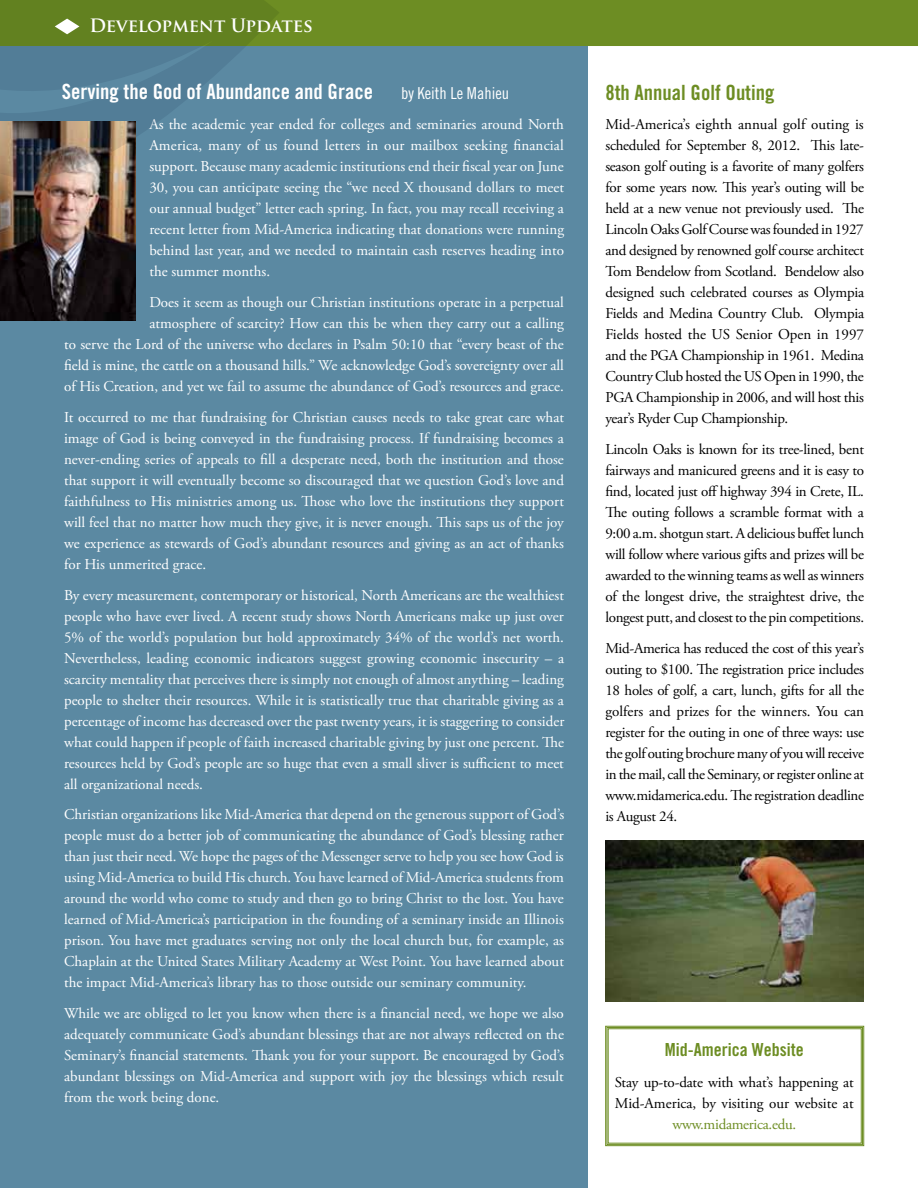
<style>
.page{position:relative;width:918px;height:1188px;background:#fff}
.page>*{position:absolute;margin:0;border:0;box-sizing:border-box;transform-origin:0 0}
.t1{font:21px "Trade Gothic LT Std Bd Cn 20";color:#fff}
.t2{font:21px "Trade Gothic LT Std Bd Cn 20";color:#6d8d23}
.t3{font:700 18px "Trajan Pro";color:#fff}
.t4{font:18px "Trade Gothic LT Std Bd Cn 20";color:#6d8d23}
.t5{font:16.5px "Trade Gothic LT Std Cn 18";color:#fff}
.t6{font:15px/21px "Adobe Garamond Pro";color:#fff;text-align:justify}
.t7{font:15px/21px "Adobe Garamond Pro";letter-spacing:-.02em;color:#000;text-align:justify}
.t8{font:15px "Adobe Garamond Pro";letter-spacing:-.02em;color:#6d8d23}
</style>
<div class="page">
<div style="left:0;top:46px;width:587px;height:1142px;background:#5b89a2"></div>
<img style="left:0;top:237px;width:136px;height:84px">
<img style="left:0;top:46px;width:246px;height:191px">
<svg style="left:0;top:0;width:918px;height:46px;background:#6a8a23"></svg>
<img style="left:605px;top:840px;width:259px;height:161px">
<svg style="left:605px;top:1026px;width:259px;height:120px"></svg>
<div style="left:607px;top:1027px;width:256px;height:118px;border:1px solid #6d8d23"></div>
<div style="left:608px;top:1028px;width:254px;height:115px;border:1px solid #6d8d23"></div>
<p class="t3" style="left:90px;top:14px;width:225px">Development Updates</p>
<h1 class="t1" style="left:62px;top:79px;width:313px">Serving the God of Abundance and Grace</h1>
<p class="t5" style="left:401px;top:83px;width:110px">by Keith Le Mahieu</p>
<p class="t6" style="left:149px;top:115px;width:416px">As the academic year ended for colleges and seminaries around North America, many of us found letters in our mailbox seeking financial support. Because many academic institutions end their fiscal year on June 30, you can anticipate seeing the “we need X thousand dollars to meet our annual budget” letter each spring. In fact, you may recall receiving a recent letter from Mid-America indicating that donations were running behind last year, and we needed to maintain cash reserves heading into the summer months.</p>
<p class="t6" style="left:64px;top:292px;width:501px;text-align:right">Does it seem as though our Christian institutions operate in a perpetual<br>atmosphere of scarcity? How can this be when they carry out a calling<br>to serve the Lord of the universe who declares in Psalm 50:10 that “every beast of the field is mine, the cattle on a thousand hills.” We acknowledge God’s sovereignty over all of His Creation, and yet we fail to assume the abundance of God’s resources and grace.</p>
<p class="t6" style="left:64px;top:407px;width:501px">It occurred to me that fundraising for Christian causes needs to take great care what image of God is being conveyed in the fundraising process. If fundraising becomes a never-ending series of appeals to fill a desperate need, both the institution and those that support it will eventually become so discouraged that we question God’s love and faithfulness to His ministries among us. Those who love the institutions they support will feel that no matter how much they give, it is never enough. This saps us of the joy we experience as stewards of God’s abundant resources and giving as an act of thanks for His unmerited grace.</p>
<p class="t6" style="left:64px;top:585px;width:502px">By every measurement, contemporary or historical, North Americans are the wealthiest people who have ever lived. A recent study shows North Americans make up just over 5% of the world’s population but hold approximately 34% of the world’s net worth.<br>Nevertheless, leading economic indicators suggest growing economic insecurity – a scarcity mentality that perceives there is simply not enough of almost anything – leading people to shelter their resources. While it is statistically true that charitable giving as a percentage of income has decreased over the past twenty years, it is staggering to consider what could happen if people of faith increased charitable giving by just one percent. The resources held by God’s people are so huge that even a small sliver is sufficient to meet all organizational needs.</p>
<p class="t6" style="left:64px;top:805px;width:502px">Christian organizations like Mid-America that depend on the generous support of God’s people must do a better job of communicating the abundance of God’s blessing rather than just their need. We hope the pages of the Messenger serve to help you see how God is using Mid-America to build His church. You have learned of Mid-America students from around the world who come to study and then go to bring Christ to the lost. You have learned of Mid-America’s participation in the founding of a seminary inside an Illinois prison. You have met graduates serving not only the local church but, for example, as Chaplain at the United States Military Academy at West Point. You have learned about the impact Mid-America’s library has to those outside our seminary community.</p>
<p class="t6" style="left:64px;top:1003px;width:501px">While we are obliged to let you know when there is a financial need, we hope we also adequately communicate God’s abundant blessings that are not always reflected on the Seminary’s financial statements. Thank you for your support. Be encouraged by God’s abundant blessings on Mid-America and support with joy the blessings which result from the work being done.</p>
<h1 class="t2" style="left:605px;top:80px;width:171px">8th Annual Golf Outing</h1>
<p class="t7" style="left:605px;top:115px;width:260px">Mid-America’s eighth annual golf outing is scheduled for September 8, 2012. This late&shy;season golf outing is a favorite of many golfers for some years now. This year’s outing will be held at a new venue not previously used. The Lincoln Oaks Golf Course was founded in 1927 and designed by renowned golf course architect Tom Bendelow from Scotland. Bendelow also designed such celebrated courses as Olympia Fields and Medina Country Club. Olympia Fields hosted the US Senior Open in 1997 and the PGA Championship in 1961. Medina Country Club hosted the US Open in 1990, the PGA Championship in 2006, and will host this year’s Ryder Cup Championship.</p>
<p class="t7" style="left:605px;top:439px;width:260px">Lincoln Oaks is known for its tree-lined, bent fairways and manicured greens and it is easy to find, located just off highway 394 in Crete, IL.<br>The outing follows a scramble format with a 9:00 a.m. shotgun start. A delicious buffet lunch will follow where various gifts and prizes will be awarded to the winning teams as well as winners of the longest drive, the straightest drive, the longest putt, and closest to the pin competitions.</p>
<p class="t7" style="left:605px;top:638px;width:260px">Mid-America has reduced the cost of this year’s outing to $100. The registration price includes 18 holes of golf, a cart, lunch, gifts for all the golfers and prizes for the winners. You can register for the outing in one of three ways: use the golf outing brochure many of you will receive in the mail, call the Seminary, or register online at www.midamerica.edu. The registration deadline is August 24.</p>
<p class="t4" style="left:665px;top:1039px;width:140px">Mid-America Website</p>
<p class="t7" style="left:615px;top:1072px;width:240px">Stay up-to-date with what’s happening at<br>Mid-America, by visiting our website at</p>
<p class="t8" style="left:673px;top:1115px;width:125px">www.midamerica.edu.</p>
</div>
